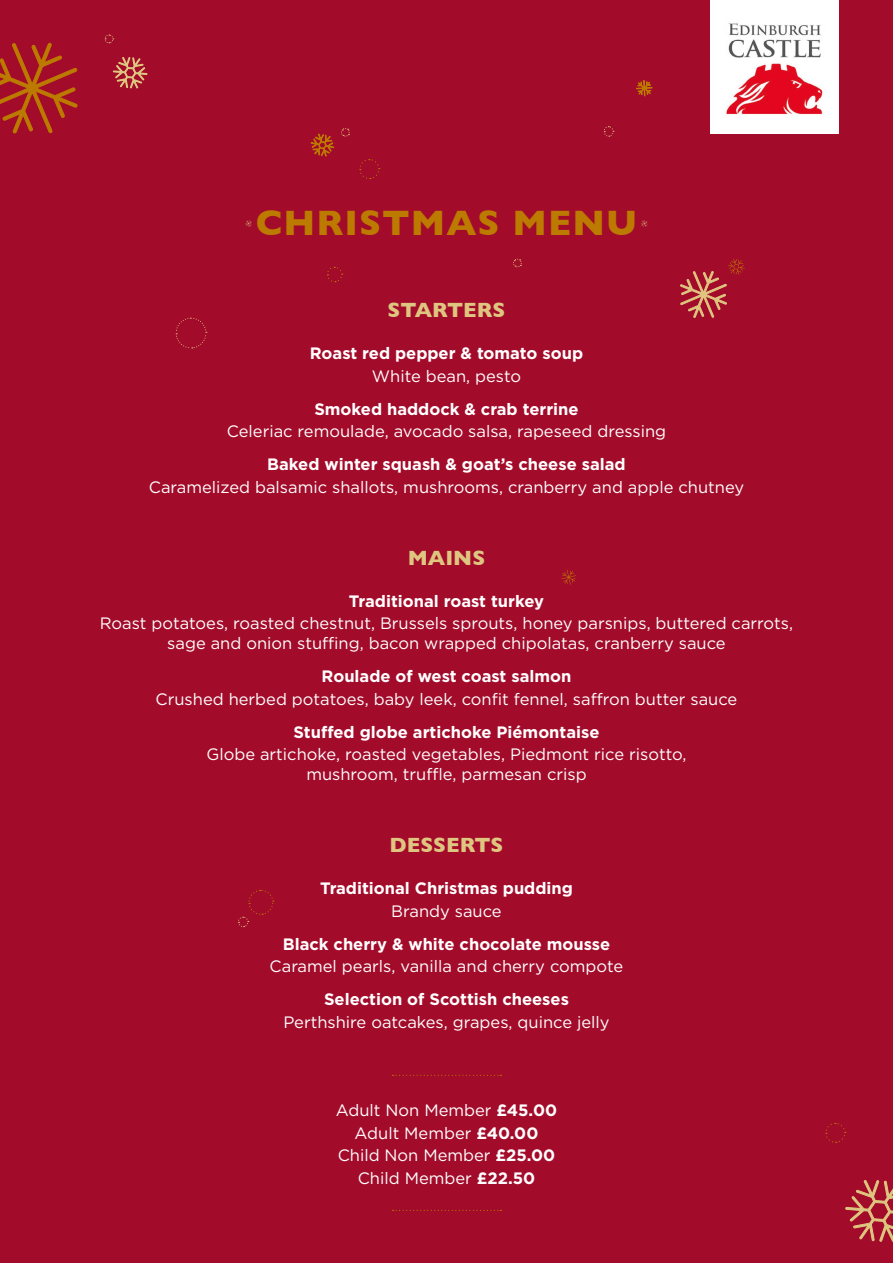
<style>
.page{position:relative;width:893px;height:1263px;background:#a30b2a}
.page>*{position:absolute;margin:0;border:0;box-sizing:border-box;transform-origin:0 0}
.t1{font:700 36px "Gill Sans";letter-spacing:.03em;color:#bc7a00}
.t2{font:700 21px "Gill Sans";color:#dfc680}
.t3{font:16.5px/22.5px "Gotham";color:#fff;text-align:center}
.t4{font:700 16.5px "Gotham";color:#fff}
.s1{font-weight:700}
</style>
<div class="page">
<div style="left:711px;top:0;width:128px;height:133px;background:#fff"></div>
<img style="left:726px;top:23px;width:97px;height:92px">
<svg style="left:359px;top:159px;width:21px;height:20px"></svg>
<svg style="left:825px;top:1122px;width:21px;height:21px"></svg>
<svg style="left:327px;top:266px;width:16px;height:17px"></svg>
<svg style="left:603px;top:126px;width:11px;height:11px"></svg>
<svg style="left:175px;top:317px;width:32px;height:32px"></svg>
<svg style="left:238px;top:890px;width:36px;height:37px"></svg>
<svg style="left:341px;top:128px;width:9px;height:9px"></svg>
<svg style="left:513px;top:259px;width:9px;height:8px"></svg>
<svg style="left:104px;top:34px;width:10px;height:10px"></svg>
<svg style="left:393px;top:1075px;width:108px;height:1px"></svg>
<svg style="left:393px;top:1210px;width:108px;height:1px"></svg>
<svg style="left:845px;top:1180px;width:48px;height:62px"></svg>
<svg style="left:113px;top:57px;width:34px;height:32px"></svg>
<svg style="left:311px;top:133px;width:23px;height:24px"></svg>
<svg style="left:0;top:43px;width:78px;height:91px"></svg>
<svg style="left:636px;top:80px;width:16px;height:17px"></svg>
<svg style="left:680px;top:259px;width:65px;height:59px"></svg>
<svg style="left:641px;top:220px;width:7px;height:7px"></svg>
<svg style="left:245px;top:220px;width:7px;height:7px"></svg>
<svg style="left:561px;top:570px;width:15px;height:15px"></svg>
<h1 class="t1" style="left:256px;top:195px;width:383px">CHRISTMAS MENU</h1>
<p class="t2" style="left:388px;top:294px;width:119px">STARTERS</p>
<p class="t4" style="left:310px;top:344px;width:275px">Roast red pepper &amp; tomato soup</p>
<p class="t3" style="left:372px;top:364px;width:151px">White bean, pesto</p>
<p class="t4" style="left:314px;top:399px;width:266px">Smoked haddock &amp; crab terrine</p>
<p class="t3" style="left:227px;top:420px;width:441px">Celeriac remoulade, avocado salsa, rapeseed dressing</p>
<p class="t4" style="left:267px;top:455px;width:360px">Baked winter squash &amp; goat’s cheese salad</p>
<p class="t3" style="left:149px;top:475px;width:597px">Caramelized balsamic shallots, mushrooms, cranberry and apple chutney</p>
<p class="t2" style="left:408px;top:541px;width:79px">MAINS</p>
<p class="t4" style="left:349px;top:591px;width:197px">Traditional roast turkey</p>
<p class="t3" style="left:100px;top:613px;width:695px;line-height:19.8px">Roast potatoes, roasted chestnut, Brussels sprouts, honey parsnips, buttered carrots, sage and onion stuffing, bacon wrapped chipolatas, cranberry sauce</p>
<p class="t4" style="left:322px;top:667px;width:251px">Roulade of west coast salmon</p>
<p class="t3" style="left:156px;top:687px;width:583px">Crushed herbed potatoes, baby leek, confit fennel, saffron butter sauce</p>
<p class="t4" style="left:293px;top:722px;width:308px">Stuffed globe artichoke Piémontaise</p>
<p class="t3" style="left:206px;top:744px;width:482px;line-height:19.8px">Globe artichoke, roasted vegetables, Piedmont rice risotto, mushroom, truffle, parmesan crisp</p>
<p class="t2" style="left:390px;top:828px;width:115px">DESSERTS</p>
<p class="t4" style="left:320px;top:879px;width:254px">Traditional Christmas pudding</p>
<p class="t3" style="left:391px;top:899px;width:112px">Brandy sauce</p>
<p class="t4" style="left:283px;top:934px;width:329px">Black cherry &amp; white chocolate mousse</p>
<p class="t3" style="left:270px;top:955px;width:355px">Caramel pearls, vanilla and cherry compote</p>
<p class="t4" style="left:324px;top:990px;width:246px">Selection of Scottish cheeses</p>
<p class="t3" style="left:283px;top:1010px;width:328px">Perthshire oatcakes, grapes, quince jelly</p>
<p class="t3" style="left:336px;top:1098px;width:223px">Adult Non Member <span class="s1">£45.00<br></span>Adult Member <span class="s1">£40.00<br></span>Child Non Member <span class="s1">£25.00<br></span>Child Member <span class="s1">£22.50</span></p>
</div>
